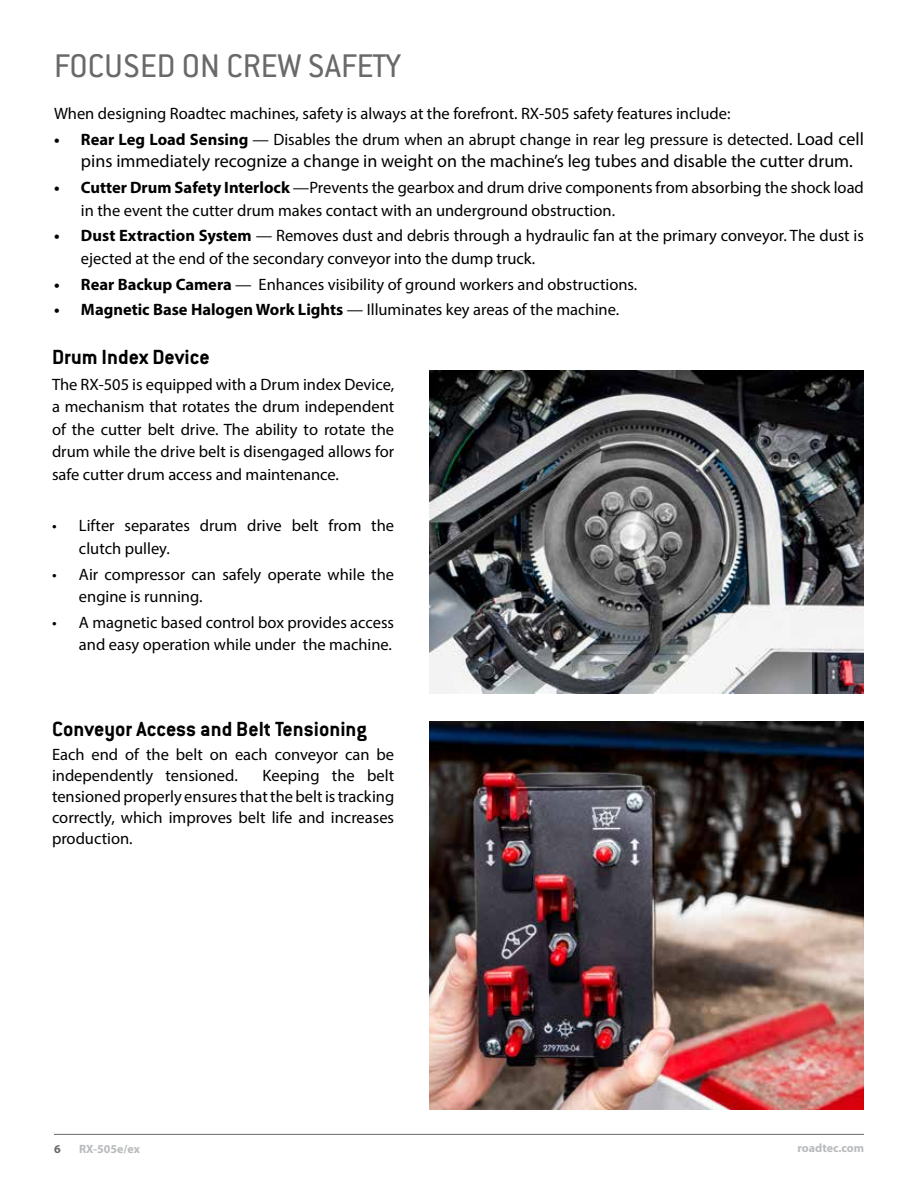
<style>
.page{position:relative;width:918px;height:1188px;background:#fff}
.page>*{position:absolute;margin:0;border:0;box-sizing:border-box;transform-origin:0 0}
.t1{font:36px "Conduit ITC Std";color:#696969}
.t2{font:700 22.5px "Conduit ITC Std";color:#000}
.t3{font:18px "Myriad Pro";color:#000}
.t4{font:16.5px/22.5px "Myriad Pro";color:#000}
.t5{font:700 12px "Myriad Pro";color:#b8babc}
.t6{font:700 12px "Myriad Pro";color:#696969}
.s1{font-weight:700}
.s2{font-size:18px}
</style>
<div class="page">
<hr style="left:54px;top:1134px;width:810px;height:1px;background:#696969">
<img style="left:429px;top:370px;width:435px;height:323px">
<img style="left:429px;top:722px;width:435px;height:388px">
<h1 class="t1" style="left:54px;top:50px;width:348px">FOCUSED ON CREW SAFETY</h1>
<p class="t4" style="left:54px;top:104px;width:678px">When designing Roadtec machines, safety is always at the forefront. RX-505 safety features include:</p>
<p class="t4" style="left:54px;top:129px;width:812px"><span class="s1">• Rear Leg Load Sensing</span> — Disables the drum when an abrupt change in rear leg pressure is detected. <span class="s2">Load cell</span></p>
<p class="t3" style="left:81px;top:154px;width:774px">pins immediately recognize a change in weight on the machine’s leg tubes and disable the cutter drum.</p>
<p class="t4" style="left:81px;top:178px;width:784px;text-indent:-27px"><span class="s1">• Cutter Drum Safety Interlock</span> —Prevents the gearbox and drum drive components from absorbing the shock load in the event the cutter drum makes contact with an underground obstruction.</p>
<p class="t4" style="left:81px;top:226px;width:785px;text-indent:-27px"><span class="s1">• Dust Extraction System</span> — Removes dust and debris through a hydraulic fan at the primary conveyor. The dust is ejected at the end of the secondary conveyor into the dump truck.</p>
<p class="t4" style="left:54px;top:274px;width:585px"><span class="s1">• Rear Backup Camera</span> — Enhances visibility of ground workers and obstructions.</p>
<p class="t4" style="left:54px;top:300px;width:567px"><span class="s1">• Magnetic Base Halogen Work Lights</span> — Illuminates key areas of the machine.</p>
<h2 class="t2" style="left:52px;top:349px;width:159px">Drum Index Device</h2>
<p class="t4" style="left:52px;top:375px;width:344px;text-align:justify">The RX-505 is equipped with a Drum index Device, a mechanism that rotates the drum independent of the cutter belt drive. The ability to rotate the drum while the drive belt is disengaged allows for safe cutter drum access and maintenance.</p>
<p class="t4" style="left:79px;top:516px;width:317px;text-indent:-27px">• Lifter separates drum drive belt from the clutch pulley.</p>
<p class="t4" style="left:79px;top:564px;width:317px;text-indent:-27px">• Air compressor can safely operate while the engine is running.</p>
<p class="t4" style="left:52px;top:613px;width:344px;text-align:right">• A magnetic based control box provides access and easy operation while under the machine.</p>
<h2 class="t2" style="left:52px;top:721px;width:316px">Conveyor Access and Belt Tensioning</h2>
<p class="t4" style="left:52px;top:745px;width:344px;line-height:21px">Each end of the belt on each conveyor can be independently tensioned.</p>
<p class="t4" style="left:52px;top:766px;width:344px;line-height:21px;text-align:justify;text-indent:210px">Keeping the belt tensioned properly ensures that the belt is tracking correctly, which improves belt life and increases production.</p>
<p class="t6" style="left:54px;top:1144px;width:8px">6</p>
<p class="t5" style="left:79px;top:1142px;width:62px">RX-505e/ex</p>
<p class="t5" style="left:797px;top:1141px;width:68px">roadtec.com</p>
</div>
